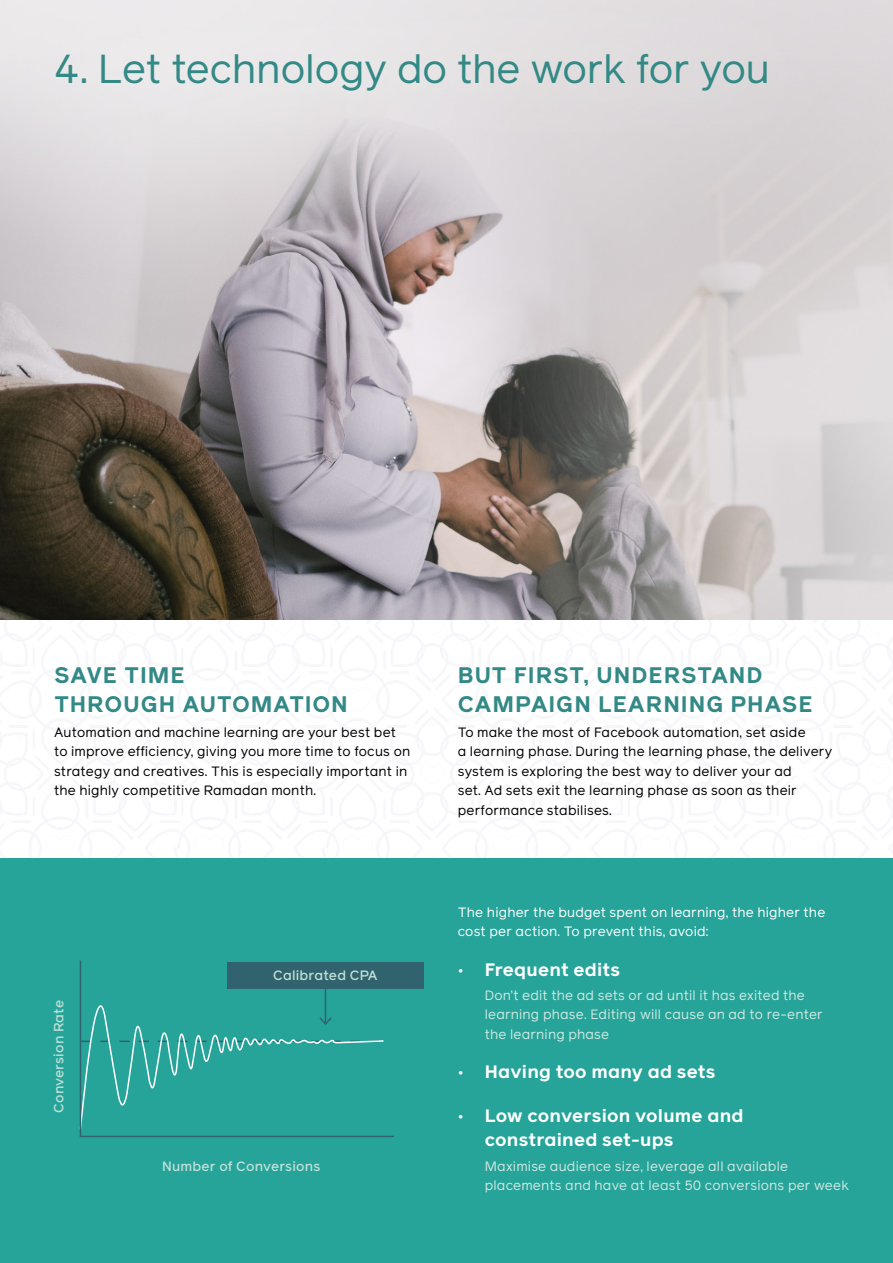
<style>
.page{position:relative;width:893px;height:1263px;background:#fff}
.page>*{position:absolute;margin:0;border:0;box-sizing:border-box;transform-origin:0 0}
.t1{font:40.5px "Facebook Reader";letter-spacing:-.005em;color:#328985}
.t2{font:700 22.5px/29.2px "Facebook Reader";letter-spacing:.03em;color:#328985}
.t3{font:700 18px/24.3px "Facebook Reader";letter-spacing:.01em;color:#fff}
.t4{font:13.5px/19.5px "Facebook Reader";letter-spacing:.015em;color:#000}
.t5{font:13.5px/19.5px "Facebook Reader";letter-spacing:.015em;color:#cfe8e0}
.t6{font:13.5px/19.5px "Facebook Reader";letter-spacing:.015em;color:#fff}
.t7{font:500 13.5px "Facebook Reader";letter-spacing:.015em;color:#bfe0d6}
.s1{font-weight:400}
</style>
<div class="page">
<div style="left:0;top:859px;width:893px;height:404px;background:#26a49a"></div>
<img style="left:0;top:0;width:893px;height:619px">
<div style="left:0;top:0;width:839px;height:168px;background:linear-gradient(to right,#eae8ea,#dad6d7)"></div>
<svg style="left:79px;top:960px;width:316px;height:178px"></svg>
<div style="left:227px;top:963px;width:197px;height:26px;background:#31636e"></div>
<hr style="left:325px;top:989px;width:1px;height:35px;background:#31636e">
<svg style="left:79px;top:993px;width:306px;height:137px"></svg>
<h1 class="t1" style="left:54px;top:42px;width:718px">4. Let technology do the work for you</h1>
<h2 class="t2" style="left:54px;top:660px;width:295px">SAVE TIME<br>THROUGH AUTOMATION</h2>
<p class="t4" style="left:54px;top:722px;width:358px">Automation and machine learning are your best bet to improve efficiency, giving you more time to focus on strategy and creatives. This is especially important in the highly competitive Ramadan month.</p>
<p class="t7" style="left:50px;top:1113px;width:115px;rotate:-90deg">Conversion Rate</p>
<p class="t7" style="left:273px;top:966px;width:106px">Calibrated CPA</p>
<p class="t7" style="left:162px;top:1156px;width:160px">Number of Conversions</p>
<h2 class="t2" style="left:458px;top:660px;width:357px">BUT FIRST, UNDERSTAND<br>CAMPAIGN LEARNING PHASE</h2>
<p class="t4" style="left:458px;top:722px;width:376px">To make the most of Facebook automation, set aside<br>a learning phase. During the learning phase, the delivery system is exploring the best way to deliver your ad<br>set. Ad sets exit the learning phase as soon as their performance stabilises.</p>
<p class="t6" style="left:458px;top:902px;width:369px">The higher the budget spent on learning, the higher the cost per action. To prevent this, avoid:</p>
<h3 class="t3" style="left:458px;top:957px;width:164px"><span class="s1">•</span> Frequent edits</h3>
<p class="t5" style="left:485px;top:985px;width:339px">Don’t edit the ad sets or ad until it has exited the learning phase. Editing will cause an ad to re-enter the learning phase</p>
<h3 class="t3" style="left:458px;top:1059px;width:259px"><span class="s1">•</span> Having too many ad sets</h3>
<h3 class="t3" style="left:485px;top:1103px;width:260px;text-indent:-27px"><span class="s1">•</span> Low conversion volume and constrained set-ups</h3>
<p class="t5" style="left:485px;top:1156px;width:366px">Maximise audience size, leverage all available placements and have at least 50 conversions per week</p>
</div>
